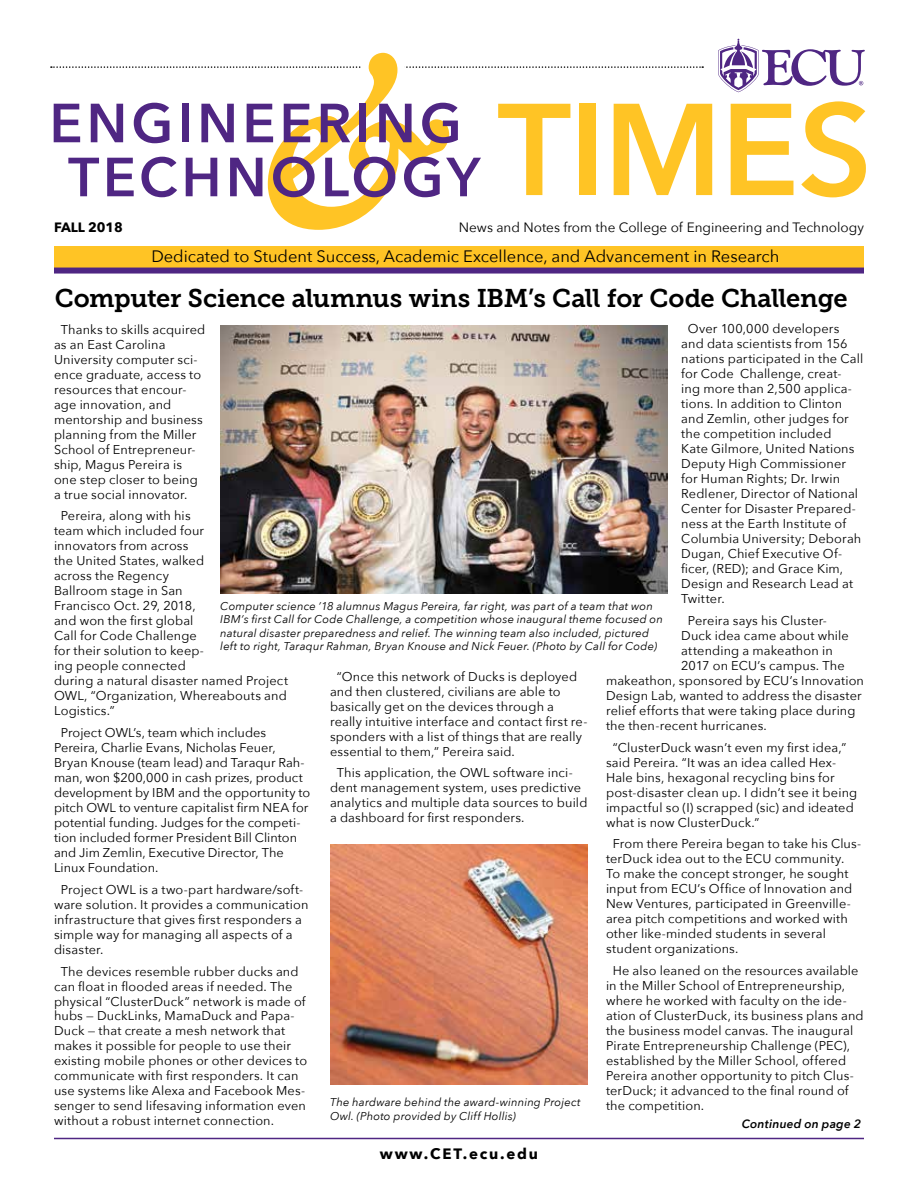
<style>
.page{position:relative;width:918px;height:1188px;background:#fff}
.page>*{position:absolute;margin:0;border:0;box-sizing:border-box;transform-origin:0 0}
.t1{font:italic 700 228.75px "Adobe Garamond Pro";color:#ffc425}
.t2{font:600 129px "Avenir Next";letter-spacing:-.015em;color:#ffc425}
.t3{font:500 72px/54px "Avenir Next";letter-spacing:.01em;color:#4f2683}
.t4{font:25.5px "Museo Slab 700";letter-spacing:-.015em;color:#000}
.t5{font:16.5px "Avenir Next";color:#000}
.t6{font:700 15px "Avenir Next";letter-spacing:.12em;color:#000}
.t7{font:13.5px "Avenir Next";color:#000}
.t8{font:700 13.5px "Avenir Next";color:#000}
.t9{font:12.75px/15px "Avenir Next";letter-spacing:.01em;color:#000}
.t10{font:italic 600 12px "Avenir Next";letter-spacing:.015em;color:#000}
.t11{font:italic 11.25px/13.5px "Avenir Next";letter-spacing:.015em;color:#000}
</style>
<div class="page">
<div style="left:54px;top:246px;width:810px;height:24px;background:#ffc425"></div>
<div style="left:54px;top:268px;width:810px;height:6px;background:#4f2683"></div>
<svg style="left:51px;top:66px;width:652px;height:2px"></svg>
<hr style="left:54px;top:1138px;width:810px;height:1px;background:#4f2683">
<svg style="left:718px;top:39px;width:147px;height:53px"></svg>
<svg style="left:251px;top:66px;width:216px;height:2px"></svg>
<img style="left:220px;top:326px;width:448px;height:268px">
<img style="left:330px;top:845px;width:258px;height:239px">
<h1 class="t1" style="left:246px;top:22px;width:190px">&amp;</h1>
<h2 class="t2" style="left:498px;top:40px;width:376px">TIMES</h2>
<h3 class="t3" style="left:48px;top:88px;width:434px">engineering technology</h3>
<p class="t8" style="left:54px;top:215px;width:71px">FALL 2018</p>
<p class="t7" style="left:459px;top:216px;width:407px">News and Notes from the College of Engineering and Technology</p>
<p class="t5" style="left:151px;top:243px;width:629px">Dedicated to Student Success, Academic Excellence, and Advancement in Research</p>
<h3 class="t4" style="left:55px;top:283px;width:795px">Computer Science alumnus wins IBM’s Call for Code Challenge</h3>
<p class="t9" style="left:681px;top:321px;width:184px;text-indent:7px">Over 100,000 developers and data scientists from 156 nations participated in the Call for Code Challenge, creat&shy;ing more than 2,500 applica&shy;tions. In addition to Clinton and Zemlin, other judges for the competition included<br>Kate Gilmore, United Nations<br>Deputy High Commissioner for Human Rights; Dr. Irwin<br>Redlener, Director of National<br>Center for Disaster Prepared&shy;ness at the Earth Institute of<br>Columbia University; Deborah<br>Dugan, Chief Executive Of&shy;ficer, (RED); and Grace Kim,<br>Design and Research Lead at<br>Twitter.</p>
<p class="t9" style="left:688px;top:613px;width:141px">Pereira says his Cluster-</p>
<p class="t9" style="left:681px;top:628px;width:169px">Duck idea came about while</p>
<p class="t9" style="left:681px;top:643px;width:153px">attending a makeathon in</p>
<p class="t9" style="left:681px;top:658px;width:165px">2017 on ECU’s campus. The</p>
<p class="t9" style="left:606px;top:673px;width:260px">makeathon, sponsored by ECU’s Innovation</p>
<p class="t9" style="left:606px;top:688px;width:257px">Design Lab, wanted to address the disaster</p>
<p class="t9" style="left:606px;top:703px;width:251px">relief efforts that were taking place during</p>
<p class="t9" style="left:606px;top:718px;width:162px">the then-recent hurricanes.</p>
<p class="t9" style="left:606px;top:739px;width:253px;text-indent:7px">“ClusterDuck wasn’t even my first idea,” said Pereira. “It was an idea called Hex-Hale bins, hexagonal recycling bins for post-disaster clean up. I didn’t see it being impactful so (I) scrapped (sic) and ideated what is now ClusterDuck.”</p>
<p class="t9" style="left:606px;top:836px;width:257px;text-indent:7px">From there Pereira began to take his Clus&shy;terDuck idea out to the ECU community.<br>To make the concept stronger, he sought input from ECU’s Office of Innovation and New Ventures, participated in Greenville&shy;area pitch competitions and worked with other like-minded students in several student organizations.</p>
<p class="t9" style="left:606px;top:963px;width:259px;text-indent:7px">He also leaned on the resources available in the Miller School of Entrepreneurship, where he worked with faculty on the ide&shy;ation of ClusterDuck, its business plans and the business model canvas. The inaugural Pirate Entrepreneurship Challenge (PEC), established by the Miller School, offered Pereira another opportunity to pitch Clus&shy;terDuck; it advanced to the final round of the competition.</p>
<p class="t9" style="left:54px;top:321px;width:153px;text-indent:7px">Thanks to skills acquired as an East Carolina<br>University computer sci&shy;ence graduate, access to resources that encour&shy;age innovation, and mentorship and business planning from the Miller<br>School of Entrepreneur&shy;ship, Magus Pereira is one step closer to being a true social innovator.</p>
<p class="t9" style="left:54px;top:508px;width:236px;text-indent:7px">Pereira, along with his<br>team which included four<br>innovators from across<br>the United States, walked<br>across the Regency<br>Ballroom stage in San<br>Francisco Oct. 29, 2018,<br>and won the first global<br>Call for Code Challenge<br>for their solution to keep-<br>ing people connected<br>during a natural disaster named Project<br>OWL, “Organization, Whereabouts and<br>Logistics.”</p>
<p class="t9" style="left:54px;top:725px;width:258px;text-indent:7px">Project OWL’s, team which includes Pereira, Charlie Evans, Nicholas Feuer, Bryan Knouse (team lead) and Taraqur Rah&shy;man, won $200,000 in cash prizes, product development by IBM and the opportunity to pitch OWL to venture capitalist firm NEA for potential funding. Judges for the competi&shy;tion included former President Bill Clinton and Jim Zemlin, Executive Director, The Linux Foundation.</p>
<p class="t9" style="left:54px;top:881px;width:256px;text-indent:7px">Project OWL is a two-part hardware/soft&shy;ware solution. It provides a communication infrastructure that gives first responders a simple way for managing all aspects of a disaster.</p>
<p class="t9" style="left:54px;top:963px;width:255px;text-indent:7px">The devices resemble rubber ducks and can float in flooded areas if needed. The physical “ClusterDuck” network is made of hubs — DuckLinks, MamaDuck and Papa-Duck — that create a mesh network that makes it possible for people to use their existing mobile phones or other devices to communicate with first responders. It can use systems like Alexa and Facebook Mes&shy;senger to send lifesaving information even without a robust internet connection.</p>
<p class="t11" style="left:220px;top:599px;width:444px">Computer science ’18 alumnus Magus Pereira, far right, was part of a team that won IBM’s first Call for Code Challenge, a competition whose inaugural theme focused on natural disaster preparedness and relief. The winning team also included, pictured left to right, Taraqur Rahman, Bryan Knouse and Nick Feuer. (Photo by Call for Code)</p>
<p class="t9" style="left:330px;top:668px;width:259px;text-indent:7px">“Once this network of Ducks is deployed and then clustered, civilians are able to basically get on the devices through a really intuitive interface and contact first re&shy;sponders with a list of things that are really essential to them,” Pereira said.</p>
<p class="t9" style="left:330px;top:765px;width:259px;text-indent:7px">This application, the OWL software inci&shy;dent management system, uses predictive analytics and multiple data sources to build a dashboard for first responders.</p>
<p class="t11" style="left:330px;top:1095px;width:252px">The hardware behind the award-winning Project<br>Owl. (Photo provided by Cliff Hollis)</p>
<p class="t10" style="left:742px;top:1114px;width:121px">Continued on page 2</p>
<p class="t6" style="left:380px;top:1141px;width:160px">www.CET.ecu.edu</p>
</div>
